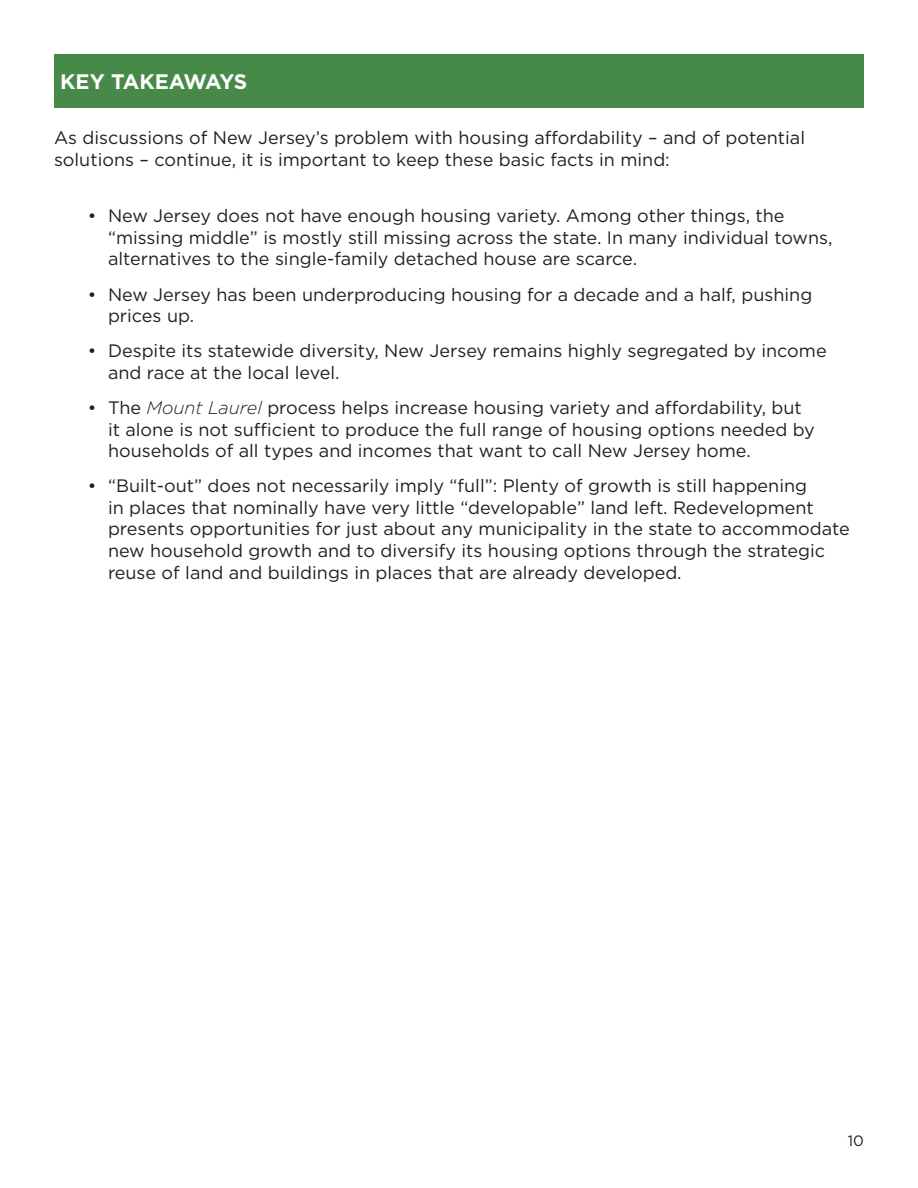
<style>
.page{position:relative;width:918px;height:1188px;background:#fff}
.page>*{position:absolute;margin:0;border:0;box-sizing:border-box;transform-origin:0 0}
.t1{font:700 21px "Gotham";letter-spacing:-.02em;color:#fff}
.t2{font:18px/21.6px "Gotham";color:#231f20}
.t3{font:15px "Gotham";color:#231f20}
.s1{font-weight:300;font-style:italic}
</style>
<div class="page">
<div style="left:54px;top:54px;width:810px;height:54px;background:#478949"></div>
<p class="t1" style="left:60px;top:68px;width:188px">KEY TAKEAWAYS</p>
<p class="t2" style="left:54px;top:126px;width:753px">As discussions of New Jersey’s problem with housing affordability – and of potential solutions – continue, it is important to keep these basic facts in mind:</p>
<p class="t2" style="left:108px;top:205px;width:726px;text-indent:-20px">• New Jersey does not have enough housing variety. Among other things, the “missing middle” is mostly still missing across the state. In many individual towns, alternatives to the single-family detached house are scarce.</p>
<p class="t2" style="left:108px;top:283px;width:706px;text-indent:-20px">• New Jersey has been underproducing housing for a decade and a half, pushing prices up.</p>
<p class="t2" style="left:108px;top:340px;width:720px;text-indent:-20px">• Despite its statewide diversity, New Jersey remains highly segregated by income and race at the local level.</p>
<p class="t2" style="left:108px;top:396px;width:708px;text-indent:-20px">• The <span class="s1">Mount Laurel</span> process helps increase housing variety and affordability, but it alone is not sufficient to produce the full range of housing options needed by households of all types and incomes that want to call New Jersey home.</p>
<p class="t2" style="left:108px;top:475px;width:743px;text-indent:-20px">• “Built-out” does not necessarily imply “full”: Plenty of growth is still happening<br>in places that nominally have very little “developable” land left. Redevelopment presents opportunities for just about any municipality in the state to accommodate new household growth and to diversify its housing options through the strategic reuse of land and buildings in places that are already developed.</p>
<p class="t3" style="left:848px;top:1131px;width:18px">10</p>
</div>
